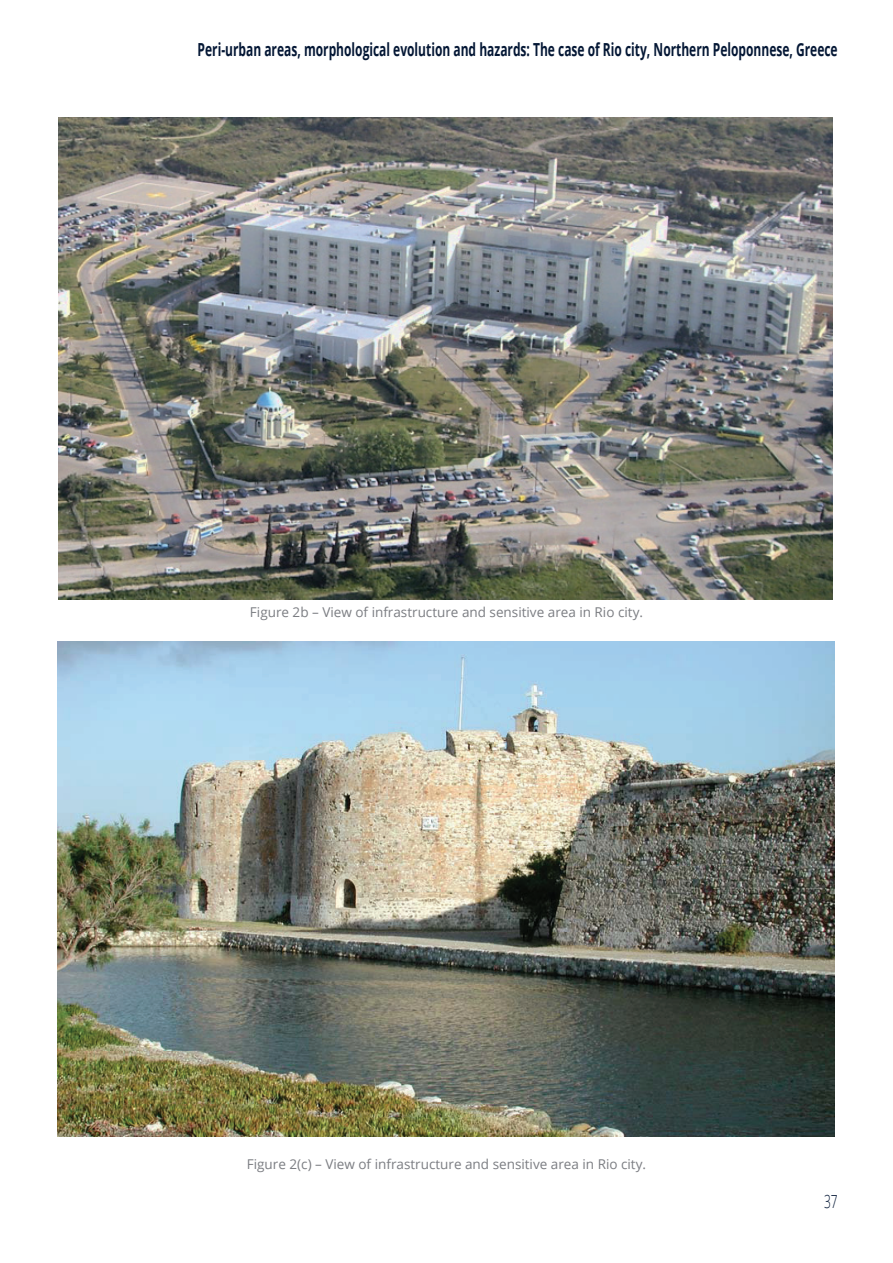
<style>
.page{position:relative;width:893px;height:1263px;background:#fff}
.page>*{position:absolute;margin:0;border:0;box-sizing:border-box;transform-origin:0 0}
.t1{font:700 18px "Open Sans";color:#041735;scale:.67 1}
.t2{font:300 18px "Open Sans";color:#041735;scale:.67 1}
.t3{font:13.5px "Open Sans";color:#7b7d82}
</style>
<div class="page">
<img style="left:59px;top:117px;width:774px;height:483px">
<img style="left:57px;top:641px;width:777px;height:496px">
<h1 class="t1" style="left:198px;top:37px;width:957px">Peri-urban areas, morphological evolution and hazards: The case of Rio city, Northern Peloponnese, Greece</h1>
<p class="t3" style="left:250px;top:602px;width:395px">Figure 2b – View of infrastructure and sensitive area in Rio city.</p>
<p class="t3" style="left:247px;top:1155px;width:401px">Figure 2(c) – View of infrastructure and sensitive area in Rio city.</p>
<h1 class="t2" style="left:824px;top:1189px;width:22px">37</h1>
</div>
